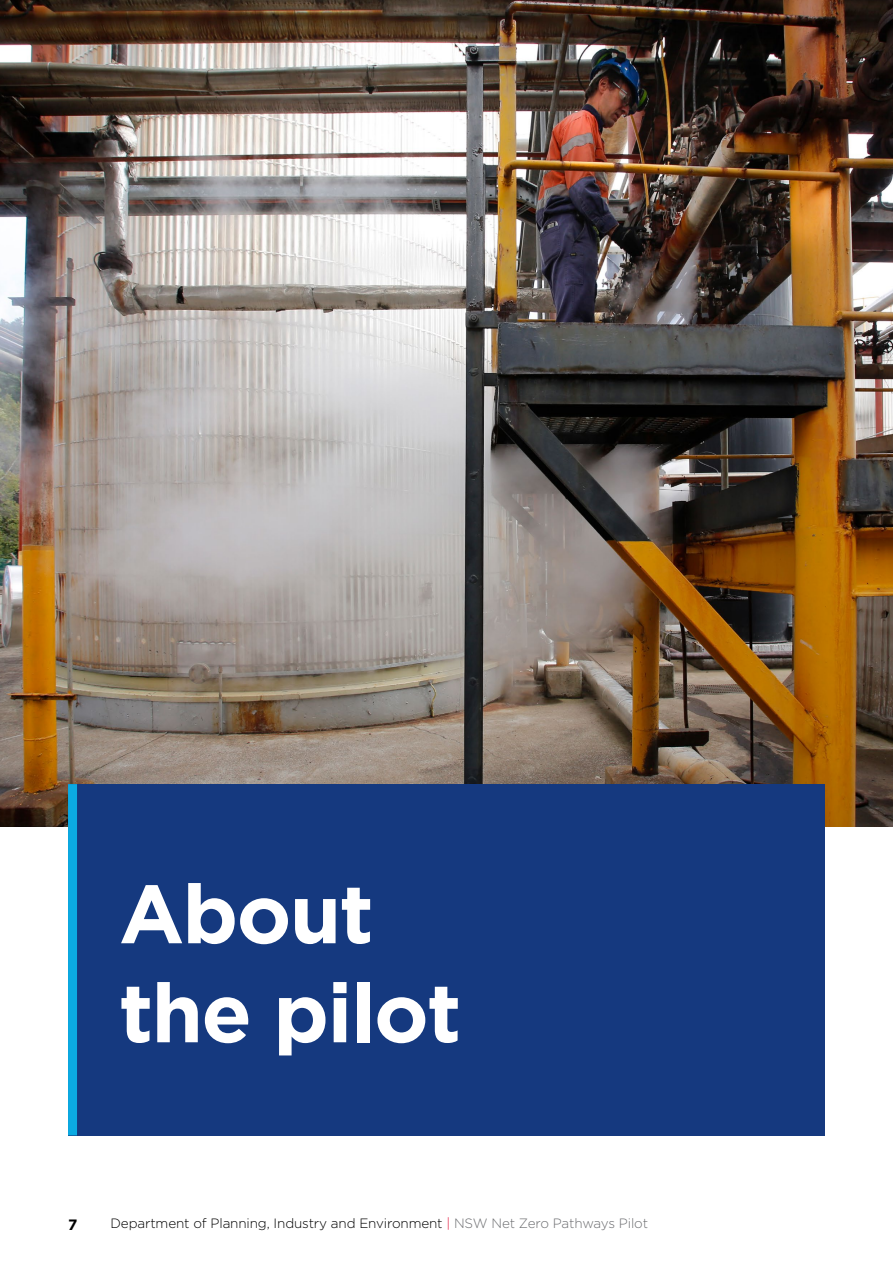
<style>
.page{position:relative;width:893px;height:1263px;background:#fff}
.page>*{position:absolute;margin:0;border:0;box-sizing:border-box;transform-origin:0 0}
.t1{font:700 82.5px/99px "Gotham";letter-spacing:-.02em;color:#fff}
.t2{font:700 15px "Gotham";color:#000}
.t3{font:300 13.5px "Gotham";letter-spacing:-.01em;color:#000}
.s1{color:#e3173e}
.s2{color:#6d6e71}
</style>
<div class="page">
<img style="left:0;top:0;width:893px;height:827px">
<div style="left:68px;top:784px;width:757px;height:351px;background:#15397f"></div>
<div style="left:68px;top:784px;width:9px;height:351px;background:#0baae2"></div>
<h2 class="t1" style="left:119px;top:864px;width:344px">About the pilot</h2>
<p class="t2" style="left:68px;top:1214px;width:11px">7</p>
<p class="t3" style="left:111px;top:1215px;width:539px">Department of Planning, Industry and Environment <span class="s1">|</span> <span class="s2">NSW Net Zero Pathways Pilot</span></p>
</div>
